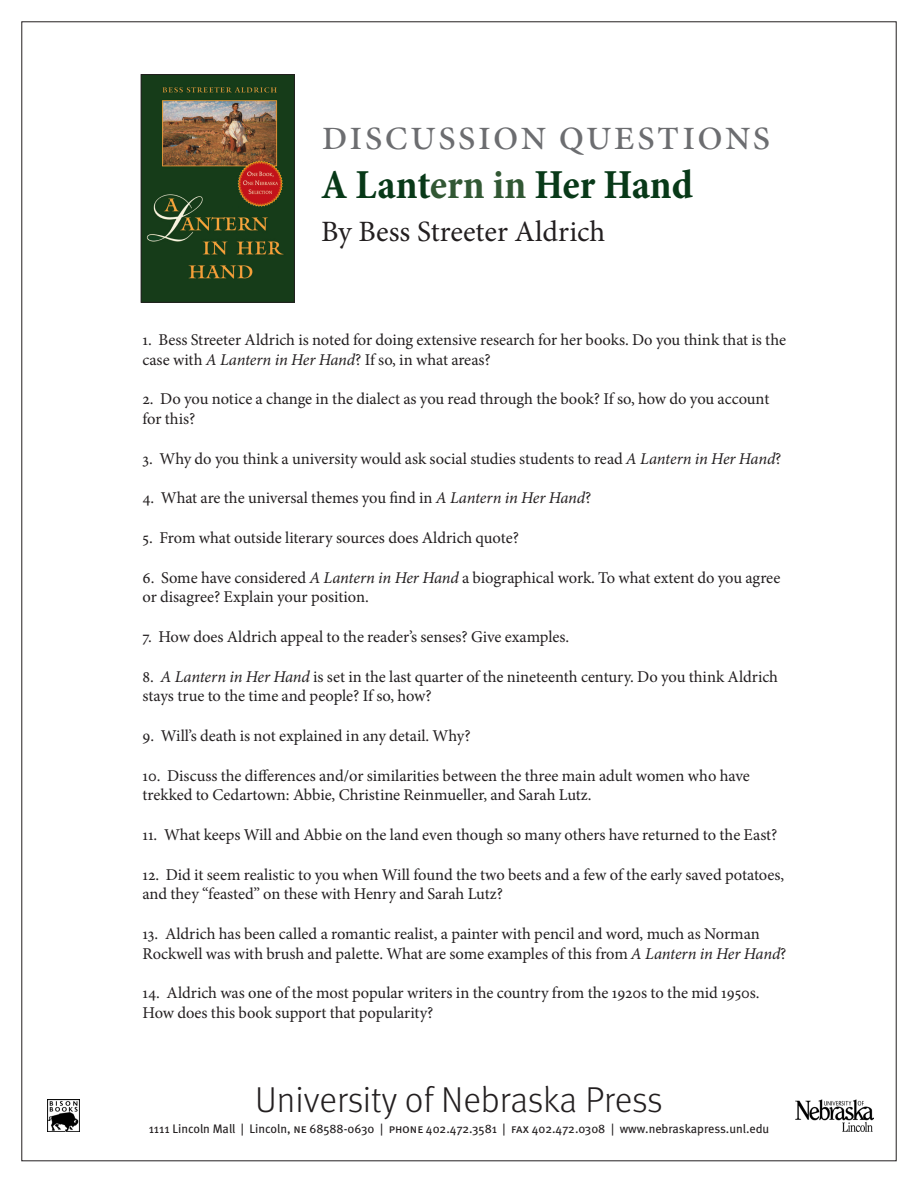
<style>
.page{position:relative;width:918px;height:1188px;background:#fff}
.page>*{position:absolute;margin:0;border:0;box-sizing:border-box;transform-origin:0 0}
.t1{font:46.95px "Minion MM SC 367 585 31";letter-spacing:.025em;color:#6c6d70}
.t2{font:700 condensed 41.7px "Minion Pro";letter-spacing:-.005em;color:#083918}
.t3{font:300 36px "Meta";color:#231f20}
.t4{font:29.55px "Minion Pro";color:#231f20}
.Frontlist_-_Descript{font:16.5px/19.8px "Minion Pro";color:#231f20}
.t5{font:12.3px "Meta";color:#231f20}
.s1{color:#325834}
.s2{font-style:italic}
.s3{font-family:"Meta Book Caps"}
</style>
<div class="page">
<img style="left:47px;top:1099px;width:32px;height:33px">
<img style="left:796px;top:1099px;width:78px;height:33px">
<img style="left:143px;top:76px;width:149px;height:224px">
<div style="left:141px;top:74px;width:153px;height:228px;border:1px solid #231f20"></div>
<p class="t1" style="left:321px;top:110px;width:451px">discussion questions</p>
<p class="t2" style="left:321px;top:156px;width:374px">A Lant<span class="s1">ern in</span> Her Hand</p>
<p class="t4" style="left:321px;top:212px;width:286px">By Bess Streeter Aldrich</p>
<p class="Frontlist_-_Descript" style="left:142px;top:330px;width:645px">1. Bess Streeter Aldrich is noted for doing extensive research for her books. Do you think that is the case with <span class="s2">A Lantern in Her Hand</span>? If so, in what areas?</p>
<p class="Frontlist_-_Descript" style="left:142px;top:389px;width:628px">2. Do you notice a change in the dialect as you read through the book? If so, how do you account for this?</p>
<p class="Frontlist_-_Descript" style="left:142px;top:449px;width:641px">3. Why do you think a university would ask social studies students to read <span class="s2">A Lantern in Her Hand</span>?</p>
<p class="Frontlist_-_Descript" style="left:142px;top:488px;width:450px">4. What are the universal themes you find in <span class="s2">A Lantern in Her Hand</span>?</p>
<p class="Frontlist_-_Descript" style="left:142px;top:528px;width:378px">5. From what outside literary sources does Aldrich quote?</p>
<p class="Frontlist_-_Descript" style="left:142px;top:568px;width:639px">6. Some have considered <span class="s2">A Lantern in Her Hand</span> a biographical work. To what extent do you agree or disagree? Explain your position.</p>
<p class="Frontlist_-_Descript" style="left:142px;top:627px;width:428px">7. How does Aldrich appeal to the reader’s senses? Give examples.</p>
<p class="Frontlist_-_Descript" style="left:142px;top:667px;width:637px">8. <span class="s2">A Lantern in Her Hand</span> is set in the last quarter of the nineteenth century. Do you think Aldrich stays true to the time and people? If so, how?</p>
<p class="Frontlist_-_Descript" style="left:142px;top:726px;width:330px">9. Will’s death is not explained in any detail. Why?</p>
<p class="Frontlist_-_Descript" style="left:142px;top:766px;width:609px">10. Discuss the differences and/or similarities between the three main adult women who have trekked to Cedartown: Abbie, Christine Reinmueller, and Sarah Lutz.</p>
<p class="Frontlist_-_Descript" style="left:142px;top:825px;width:637px">11. What keeps Will and Abbie on the land even though so many others have returned to the East?</p>
<p class="Frontlist_-_Descript" style="left:142px;top:865px;width:643px">12. Did it seem realistic to you when Will found the two beets and a few of the early saved potatoes, and they “feasted” on these with Henry and Sarah Lutz?</p>
<p class="Frontlist_-_Descript" style="left:142px;top:924px;width:646px">13. Aldrich has been called a romantic realist, a painter with pencil and word, much as Norman<br>Rockwell was with brush and palette. What are some examples of this from <span class="s2">A Lantern in Her Hand</span>?</p>
<p class="Frontlist_-_Descript" style="left:142px;top:983px;width:619px">14. Aldrich was one of the most popular writers in the country from the 1920s to the mid 1950s.<br>How does this book support that popularity?</p>
<h3 class="t3" style="left:255px;top:1079px;width:409px">University of Nebraska Press</h3>
<p class="t5" style="left:149px;top:1121px;width:622px">1111 Lincoln Mall | Lincoln, <span class="s3">ne</span> 68588-0630 | <span class="s3">phone</span> 402.472.3581 | <span class="s3">fax</span> 402.472.0308 | www.nebraskapress.unl.edu</p>
</div>
